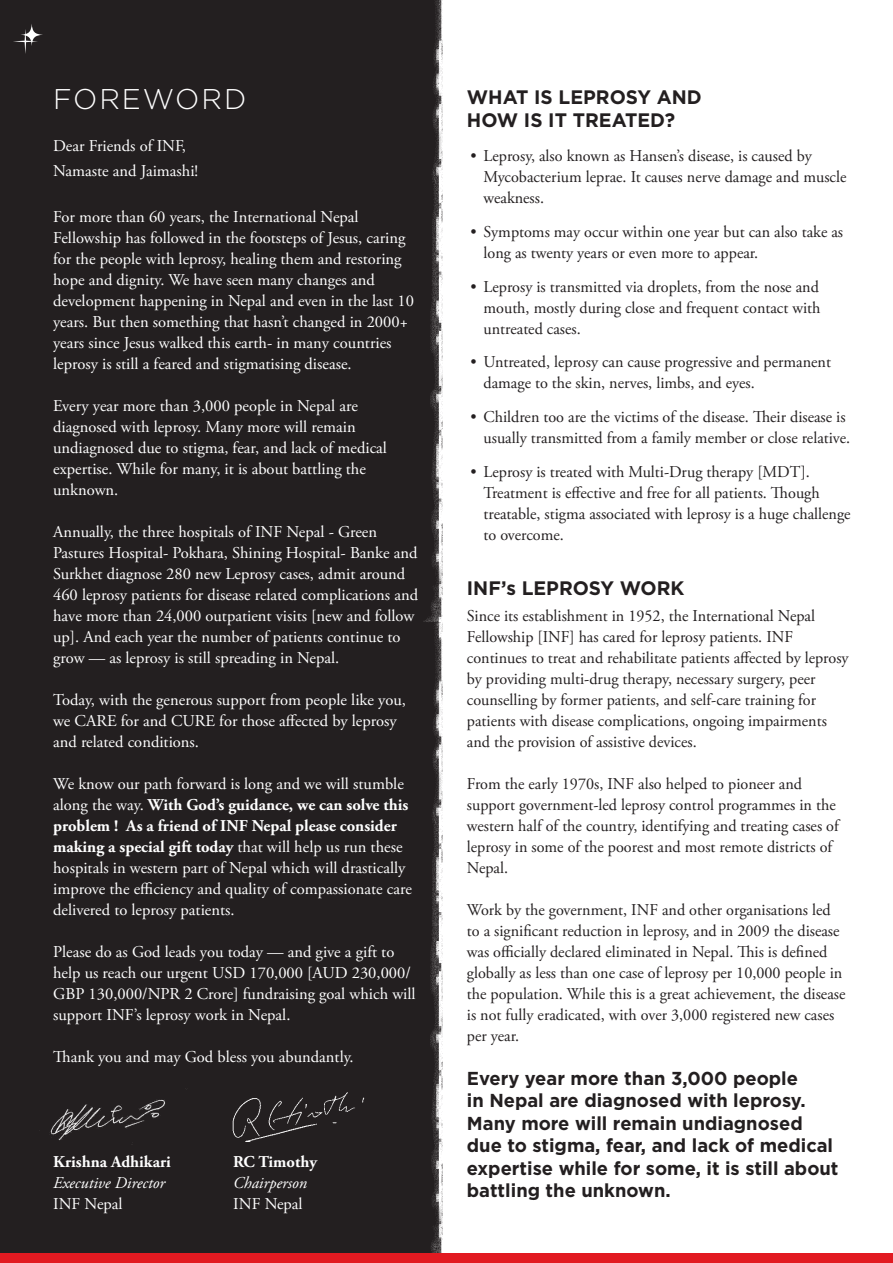
<style>
.page{position:relative;width:893px;height:1263px;background:#fff}
.page>*{position:absolute;margin:0;border:0;box-sizing:border-box;transform-origin:0 0}
.intro_text_02{font:300 28.5px "Gotham";letter-spacing:.07em;color:#fff}
.title_2{font:700 19.5px/23.4px "Gotham";color:#231f20}
.quote{font:700 18.75px/22.5px "Gotham";color:#231f20}
.body_text{font:16.5px/21px "Adobe Garamond Pro";color:#231f20}
.body_text-2{font:16.5px/21px "Adobe Garamond Pro";color:#fff}
.intro_text_02-2{font:16.5px "Adobe Garamond Pro";color:#fff}
.body_text-3{font:italic 16.5px "Adobe Garamond Pro";color:#fff}
.body_text-4{font:700 16.5px "Adobe Garamond Pro";color:#fff}
.s1{font-weight:700}
</style>
<div class="page">
<div style="left:0;top:0;width:442px;height:1263px;background:#231f20"></div>
<img style="left:429px;top:0;width:14px;height:618px">
<img style="left:423px;top:618px;width:20px;height:635px">
<div style="left:0;top:1253px;width:893px;height:10px;background:#e21a21"></div>
<svg style="left:21px;top:24px;width:22px;height:22px"></svg>
<svg style="left:13px;top:29px;width:25px;height:25px"></svg>
<img style="left:232px;top:1092px;width:133px;height:49px">
<img style="left:50px;top:1099px;width:115px;height:42px">
<p class="intro_text_02" style="left:53px;top:81px;width:195px">FOREWORD</p>
<p class="intro_text_02-2" style="left:53px;top:136px;width:134px">Dear Friends of INF,</p>
<p class="intro_text_02-2" style="left:53px;top:161px;width:147px">Namaste and Jaimashi!</p>
<p class="body_text-2" style="left:53px;top:207px;width:362px">For more than 60 years, the International Nepal Fellowship has followed in the footsteps of Jesus, caring for the people with leprosy, healing them and restoring hope and dignity. We have seen many changes and development happening in Nepal and even in the last 10 years. But then something that hasn’t changed in 2000+ years since Jesus walked this earth- in many countries leprosy is still a feared and stigmatising disease.</p>
<p class="body_text-2" style="left:53px;top:396px;width:335px">Every year more than 3,000 people in Nepal are diagnosed with leprosy. Many more will remain undiagnosed due to stigma, fear, and lack of medical expertise. While for many, it is about battling the unknown.</p>
<p class="body_text-2" style="left:53px;top:522px;width:366px">Annually, the three hospitals of INF Nepal - Green Pastures Hospital- Pokhara, Shining Hospital- Banke and Surkhet diagnose 280 new Leprosy cases, admit around 460 leprosy patients for disease related complications and have more than 24,000 outpatient visits [new and follow up]. And each year the number of patients continue to grow — as leprosy is still spreading in Nepal.</p>
<p class="body_text-2" style="left:53px;top:690px;width:354px">Today, with the generous support from people like you, we CARE for and CURE for those affected by leprosy and related conditions.</p>
<p class="body_text-2" style="left:53px;top:774px;width:360px">We know our path forward is long and we will stumble along the way. <span class="s1">With God’s guidance, we can solve this problem ! As a friend of INF Nepal please consider making a special gift today</span> that will help us run these hospitals in western part of Nepal which will drastically improve the efficiency and quality of compassionate care delivered to leprosy patients.</p>
<p class="body_text-2" style="left:53px;top:942px;width:364px">Please do as God leads you today — and give a gift to help us reach our urgent USD 170,000 [AUD 230,000/ GBP 130,000/NPR 2 Crore] fundraising goal which will support INF’s leprosy work in Nepal.</p>
<p class="body_text-2" style="left:53px;top:1047px;width:302px">Thank you and may God bless you abundantly.</p>
<p class="body_text-4" style="left:53px;top:1152px;width:119px">Krishna Adhikari</p>
<p class="body_text-4" style="left:233px;top:1152px;width:85px">RC Timothy</p>
<p class="body_text-3" style="left:53px;top:1173px;width:113px">Executive Director</p>
<p class="body_text-3" style="left:233px;top:1173px;width:76px">Chairperson</p>
<p class="body_text-2" style="left:53px;top:1194px;width:71px">INF Nepal</p>
<p class="body_text-2" style="left:233px;top:1194px;width:71px">INF Nepal</p>
<p class="title_2" style="left:467px;top:85px;width:236px">WHAT IS LEPROSY AND<br>HOW IS IT TREATED?</p>
<p class="body_text" style="left:483px;top:146px;width:364px;text-indent:-13px">• Leprosy, also known as Hansen’s disease, is caused by<br>Mycobacterium leprae. It causes nerve damage and muscle weakness.</p>
<p class="body_text" style="left:483px;top:222px;width:361px;text-indent:-13px">• Symptoms may occur within one year but can also take as long as twenty years or even more to appear.</p>
<p class="body_text" style="left:483px;top:276px;width:338px;text-align:justify;text-indent:-13px">• Leprosy is transmitted via droplets, from the nose and mouth, mostly during close and frequent contact with untreated cases.</p>
<p class="body_text" style="left:483px;top:352px;width:349px;text-indent:-13px">• Untreated, leprosy can cause progressive and permanent damage to the skin, nerves, limbs, and eyes.</p>
<p class="body_text" style="left:470px;top:407px;width:381px;text-align:right">• Children too are the victims of the disease. Their disease is usually transmitted from a family member or close relative.</p>
<p class="body_text" style="left:483px;top:462px;width:369px;text-indent:-13px">• Leprosy is treated with Multi-Drug therapy [MDT].<br>Treatment is effective and free for all patients. Though treatable, stigma associated with leprosy is a huge challenge to overcome.</p>
<p class="title_2" style="left:467px;top:576px;width:219px">INF’s LEPROSY WORK</p>
<p class="body_text" style="left:467px;top:606px;width:383px">Since its establishment in 1952, the International Nepal Fellowship [INF] has cared for leprosy patients. INF continues to treat and rehabilitate patients affected by leprosy by providing multi-drug therapy, necessary surgery, peer counselling by former patients, and self-care training for patients with disease complications, ongoing impairments and the provision of assistive devices.</p>
<p class="body_text" style="left:467px;top:774px;width:373px">From the early 1970s, INF also helped to pioneer and support government-led leprosy control programmes in the western half of the country, identifying and treating cases of leprosy in some of the poorest and most remote districts of Nepal.</p>
<p class="body_text" style="left:467px;top:900px;width:380px">Work by the government, INF and other organisations led to a significant reduction in leprosy, and in 2009 the disease was officially declared eliminated in Nepal. This is defined globally as less than one case of leprosy per 10,000 people in the population. While this is a great achievement, the disease is not fully eradicated, with over 3,000 registered new cases per year.</p>
<p class="quote" style="left:467px;top:1066px;width:373px">Every year more than 3,000 people<br>in Nepal are diagnosed with leprosy.<br>Many more will remain undiagnosed due to stigma, fear, and lack of medical expertise while for some, it is still about battling the unknown.</p>
</div>
